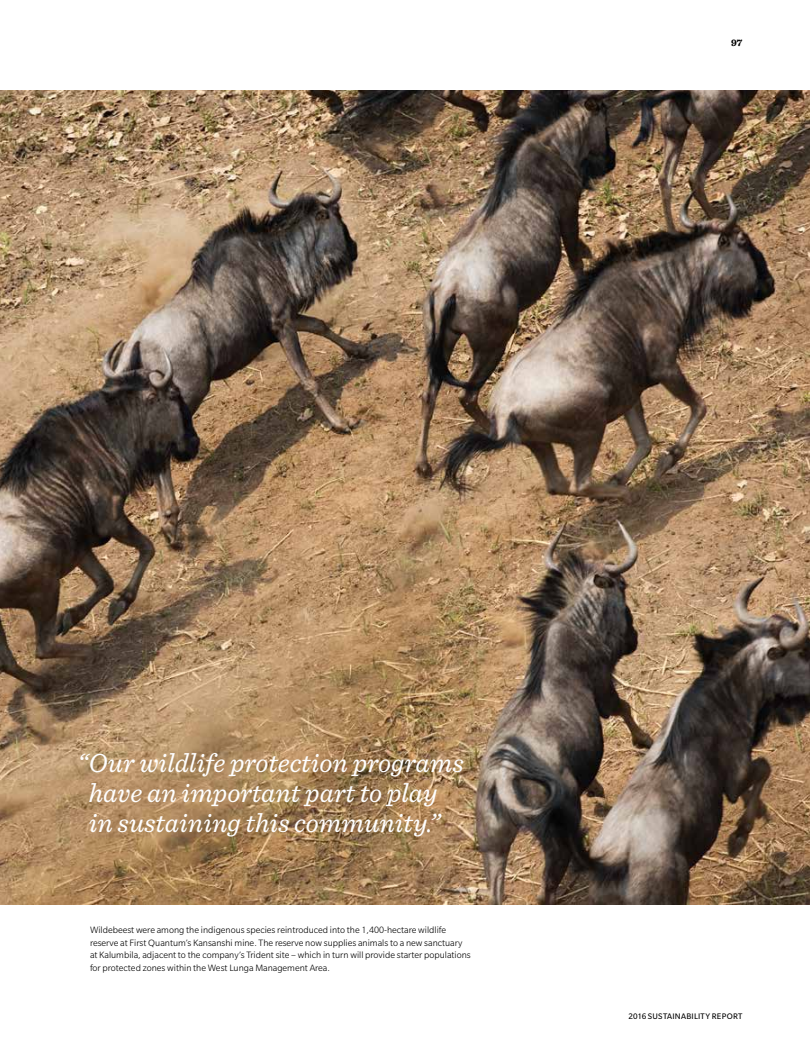
<style>
.page{position:relative;width:810px;height:1058px;background:#fff}
.page>*{position:absolute;margin:0;border:0;box-sizing:border-box;transform-origin:0 0}
.t1{font:italic 27.5px/30px "Sentinel";color:#fff;text-align:center}
.t2{font:300 10px/12.5px "Slate Std";color:#000}
.t3{font:700 10px "Sentinel";color:#000}
.t4{font:8.75px "Slate Std";letter-spacing:.025em;color:#000}
</style>
<div class="page">
<img style="left:0;top:90px;width:810px;height:814px">
<p class="t3" style="left:731px;top:36px;width:13px">97</p>
<h1 class="t1" style="left:78px;top:747px;width:388px">“Our wildlife protection programs have an important part to play<br>in sustaining this community.”</h1>
<p class="t2" style="left:90px;top:923px;width:382px">Wildebeest were among the indigenous species reintroduced into the 1,400-hectare wildlife reserve at First Quantum’s Kansanshi mine. The reserve now supplies animals to a new sanctuary at Kalumbila, adjacent to the company’s Trident site – which in turn will provide starter populations for protected zones within the West Lunga Management Area.</p>
<p class="t4" style="left:628px;top:1011px;width:115px">2016 SUSTAINABILITY REPORT</p>
</div>
